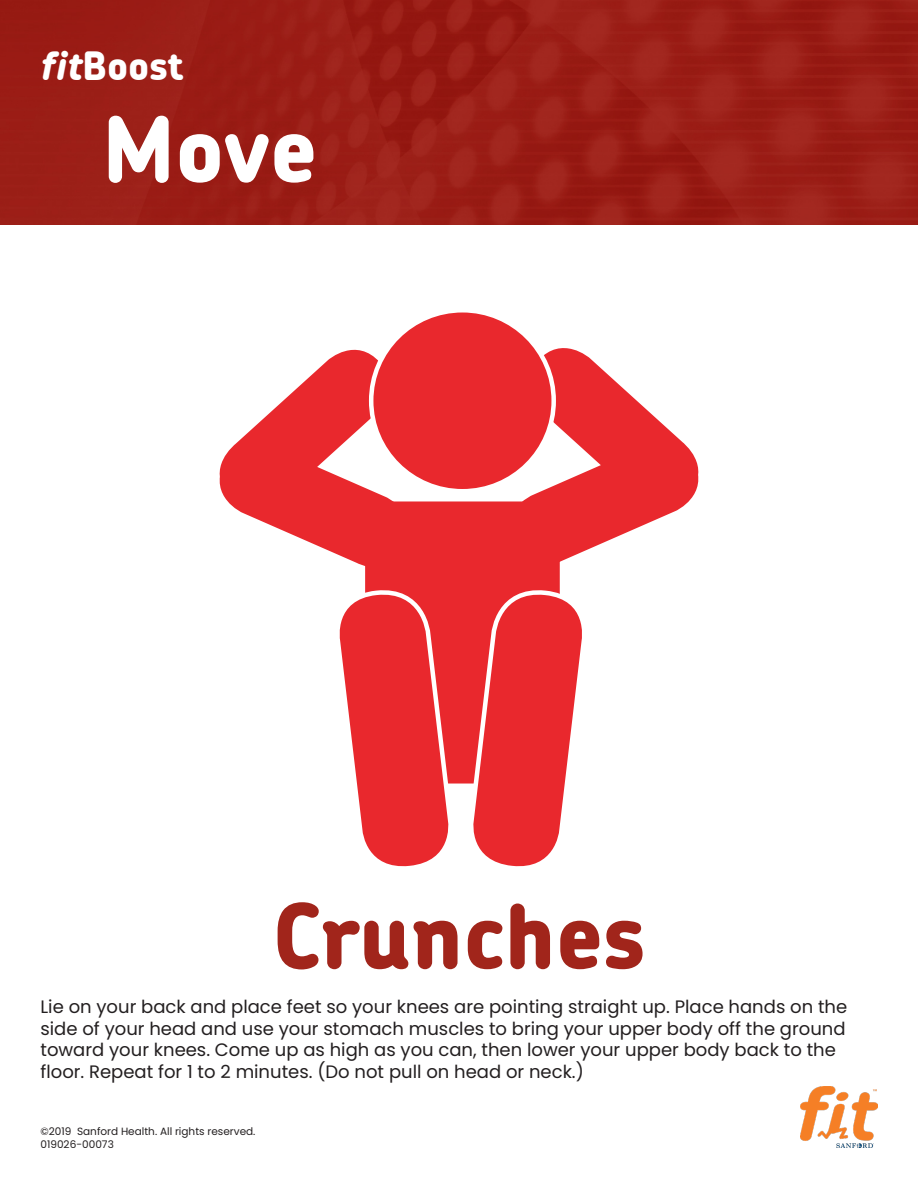
<style>
.page{position:relative;width:918px;height:1188px;background:#fff}
.page>*{position:absolute;margin:0;border:0;box-sizing:border-box;transform-origin:0 0}
.t1{font:800 90px "Chevin";color:#a1251b}
.t2{font:800 90px "Chevin";color:#fff}
.t3{font:800 39px "Chevin";letter-spacing:-.005em;color:#fff}
.t4{font:18px/21.6px "Poppins";color:#231f20}
.t5{font:10.5px/12.6px "Poppins";color:#231f20}
.s1{font-style:italic}
</style>
<div class="page">
<img style="left:800px;top:1087px;width:78px;height:61px">
<img style="left:0;top:0;width:918px;height:225px">
<div style="left:366px;top:503px;width:193px;height:279px;background:#e9282d;border-radius:4px"></div>
<div style="left:371px;top:310px;width:183px;height:181px;background:#e9282d;border-radius:50%"></div>
<svg style="left:467px;top:332px;width:232px;height:535px"></svg>
<svg style="left:219px;top:334px;width:236px;height:533px"></svg>
<p class="t3" style="left:40px;top:40px;width:145px"><span class="s1">fit</span>Boost</p>
<p class="t2" style="left:102px;top:90px;width:217px">Move</p>
<p class="t1" style="left:272px;top:877px;width:375px">Crunches</p>
<p class="t4" style="left:40px;top:996px;width:808px">Lie on your back and place feet so your knees are pointing straight up. Place hands on the side of your head and use your stomach muscles to bring your upper body off the ground toward your knees. Come up as high as you can, then lower your upper body back to the floor. Repeat for 1 to 2 minutes. (Do not pull on head or neck.)</p>
<p class="t5" style="left:40px;top:1125px;width:217px">©2019 Sanford Health. All rights reserved.<br>019026-00073</p>
</div>
